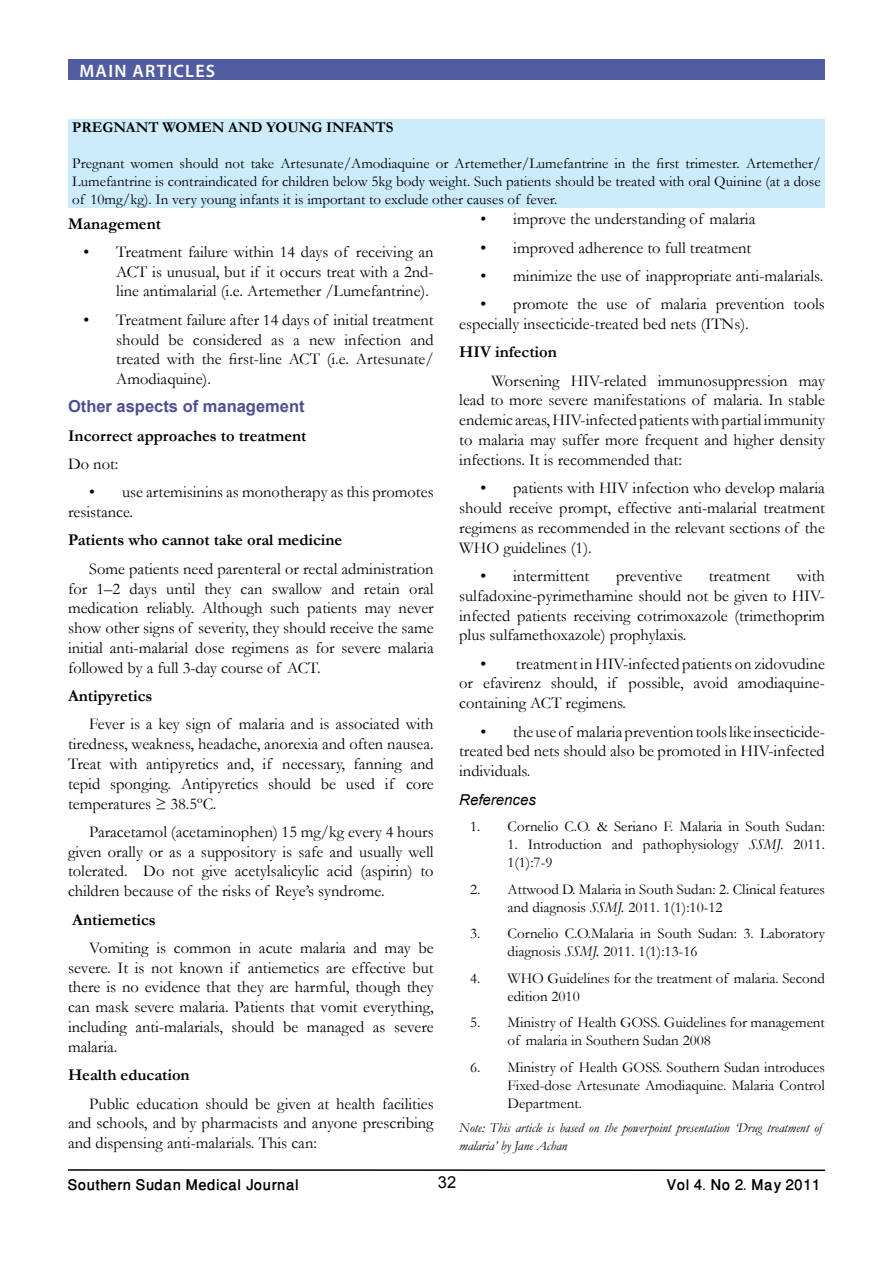
<style>
.page{position:relative;width:893px;height:1263px;background:#fff}
.page>*{position:absolute;margin:0;border:0;box-sizing:border-box;transform-origin:0 0}
.t1{font:500 21px "Win Soft Pro";color:#000}
.t2{font:600 18px "Myriad Pro";color:#fff}
.t3{font:16.5px/19.8px "Garamond";color:#000;text-align:justify}
.t4{font:700 16.5px "Garamond";color:#000}
.t5{font:700 16.5px "Arial";color:#4f4e93}
.t6{font:16.5px "Arial";color:#000}
.t7{font:15px/18px "Garamond";color:#000}
.t8{font:700 15px "Garamond";color:#000}
.t9{font:italic 15px "Arial";color:#000}
.t10{font:italic 13.5px/18px "Garamond";color:#000}
.s1{font-style:italic}
</style>
<div class="page">
<hr style="left:68px;top:1169px;width:757px;height:2px;background:#000">
<div style="left:68px;top:60px;width:757px;height:20px;background:#525da0"></div>
<div style="left:68px;top:119px;width:757px;height:89px;background:#ccecfc"></div>
<p class="t2" style="left:80px;top:59px;width:13px">MAIN</p>
<p class="t2" style="left:132px;top:59px;width:12px">ARTICLES</p>
<p class="t8" style="left:72px;top:117px;width:104px">Pre gnant wome</p>
<p class="t8" style="left:212px;top:117px;width:174px">n and young infants</p>
<p class="t7" style="left:72px;top:154px;width:750px;text-align:justify">Pregnant women should not take Artesunate/Amodiaquine or Artemether/Lumefantrine in the first trimester. Artemether/ Lumefantrine is contraindicated for children below 5kg body weight. Such patients should be treated with oral Quinine (at a dose of 10mg/kg). In very young infants it is important to exclude other causes of fever.</p>
<p class="t4" style="left:68px;top:212px;width:94px">Management</p>
<p class="t3" style="left:116px;top:241px;width:319px;text-indent:-33px">• Treatment failure within 14 days of receiving an ACT is unusual, but if it occurs treat with a 2nd&shy;line antimalarial (i.e. Artemether /Lumefantrine).</p>
<p class="t3" style="left:116px;top:309px;width:319px;text-indent:-33px">• Treatment failure after 14 days of initial treatment should be considered as a new infection and treated with the first-line ACT (i.e. Artesunate/ Amodiaquine).</p>
<p class="t5" style="left:68px;top:396px;width:238px">Other aspects of management</p>
<p class="t4" style="left:68px;top:424px;width:240px">Incorrect approaches to treatment</p>
<p class="t3" style="left:68px;top:453px;width:52px">Do not:</p>
<p class="t3" style="left:68px;top:482px;width:367px;text-indent:21px">• use artemisinins as monotherapy as this promotes resistance.</p>
<p class="t4" style="left:68px;top:529px;width:276px">Patients who cannot take oral medicine</p>
<p class="t3" style="left:68px;top:558px;width:367px;text-indent:21px">Some patients need parenteral or rectal administration for 1–2 days until they can swallow and retain oral medication reliably. Although such patients may never show other signs of severity, they should receive the same initial anti-malarial dose regimens as for severe malaria followed by a full 3-day course of ACT.</p>
<p class="t4" style="left:68px;top:685px;width:86px">Antipyretics</p>
<p class="t3" style="left:68px;top:714px;width:367px;text-indent:21px">Fever is a key sign of malaria and is associated with tiredness, weakness, headache, anorexia and often nausea.<br>Treat with antipyretics and, if necessary, fanning and tepid sponging. Antipyretics should be used if core temperatures ≥ 38.5ºC.</p>
<p class="t3" style="left:68px;top:821px;width:367px;text-indent:21px">Paracetamol (acetaminophen) 15 mg/kg every 4 hours given orally or as a suppository is safe and usually well tolerated. Do not give acetylsalicylic acid (aspirin) to children because of the risks of Reye’s syndrome.</p>
<p class="t4" style="left:72px;top:908px;width:85px">Antiemetics</p>
<p class="t3" style="left:68px;top:937px;width:367px;text-indent:21px">Vomiting is common in acute malaria and may be severe. It is not known if antiemetics are effective but there is no evidence that they are harmful, though they can mask severe malaria. Patients that vomit everything, including anti-malarials, should be managed as severe malaria.</p>
<p class="t4" style="left:68px;top:1064px;width:123px">Health education</p>
<p class="t3" style="left:68px;top:1093px;width:367px;text-indent:21px">Public education should be given at health facilities and schools, and by pharmacists and anyone prescribing and dispensing anti-malarials. This can:</p>
<p class="t3" style="left:480px;top:209px;width:276px">• improve the understanding of malaria</p>
<p class="t3" style="left:480px;top:237px;width:272px">• improved adherence to full treatment</p>
<p class="t3" style="left:480px;top:265px;width:344px">• minimize the use of inappropriate anti-malarials.</p>
<p class="t3" style="left:459px;top:294px;width:367px;text-indent:21px">• promote the use of malaria prevention tools especially insecticide-treated bed nets (ITNs).</p>
<p class="t4" style="left:459px;top:341px;width:99px">HIV infection</p>
<p class="t3" style="left:459px;top:370px;width:367px;text-indent:32px">Worsening HIV-related immunosuppression may lead to more severe manifestations of malaria. In stable endemic areas, HIV-infected patients with partial immunity to malaria may suffer more frequent and higher density infections. It is recommended that:</p>
<p class="t3" style="left:459px;top:478px;width:367px;text-indent:21px">• patients with HIV infection who develop malaria should receive prompt, effective anti-malarial treatment regimens as recommended in the relevant sections of the WHO guidelines (1).</p>
<p class="t3" style="left:480px;top:565px;width:110px">• intermittent</p>
<p class="t3" style="left:616px;top:565px;width:68px">preventive</p>
<p class="t3" style="left:709px;top:565px;width:63px">treatment</p>
<p class="t3" style="left:459px;top:565px;width:367px;text-indent:338px">with sulfadoxine-pyrimethamine should not be given to HIV&shy;infected patients receiving cotrimoxazole (trimethoprim plus sulfamethoxazole) prophylaxis.</p>
<p class="t3" style="left:459px;top:653px;width:367px;text-indent:21px">• treatment in HIV-infected patients on zidovudine or efavirenz should, if possible, avoid amodiaquine&shy;containing ACT regimens.</p>
<p class="t3" style="left:459px;top:721px;width:367px;text-indent:21px">• the use of malaria prevention tools like insecticide&shy;treated bed nets should also be promoted in HIV-infected individuals.</p>
<p class="t9" style="left:459px;top:790px;width:78px">References</p>
<p class="t7" style="left:470px;top:817px;width:356px">1. Cornelio C.O. &amp; Seriano F. Malaria in South Sudan:</p>
<p class="t7" style="left:507px;top:835px;width:319px">1. Introduction and pathophysiology <span class="s1">SSMJ.</span> 2011.<br>1(1):7-9</p>
<p class="t7" style="left:507px;top:879px;width:319px;text-indent:-37px">2. Attwood D. Malaria in South Sudan: 2. Clinical features and diagnosis <span class="s1">SSMJ.</span> 2011. 1(1):10-12</p>
<p class="t7" style="left:507px;top:924px;width:319px;text-indent:-37px">3. Cornelio C.O.Malaria in South Sudan: 3. Laboratory diagnosis <span class="s1">SSMJ.</span> 2011. 1(1):13-16</p>
<p class="t7" style="left:507px;top:968px;width:319px;text-indent:-37px">4. WHO Guidelines for the treatment of malaria. Second edition 2010</p>
<p class="t7" style="left:507px;top:1013px;width:319px;text-indent:-37px">5. Ministry of Health GOSS. Guidelines for management of malaria in Southern Sudan 2008</p>
<p class="t7" style="left:507px;top:1057px;width:319px;text-align:justify;text-indent:-37px">6. Ministry of Health GOSS. Southern Sudan introduces Fixed-dose Artesunate Amodiaquine. Malaria Control Department.</p>
<p class="t10" style="left:459px;top:1119px;width:364px">Note: This article is based on the powerpoint presentation ‘Drug treatment of malaria’ by Jane Achan</p>
<p class="t6" style="left:438px;top:1172px;width:20px">32</p>
<p class="t1" style="left:68px;top:1170px;width:233px">Southern Sudan Medical Journal</p>
<p class="t1" style="left:666px;top:1170px;width:155px">Vol 4. No 2. May 2011</p>
</div>
